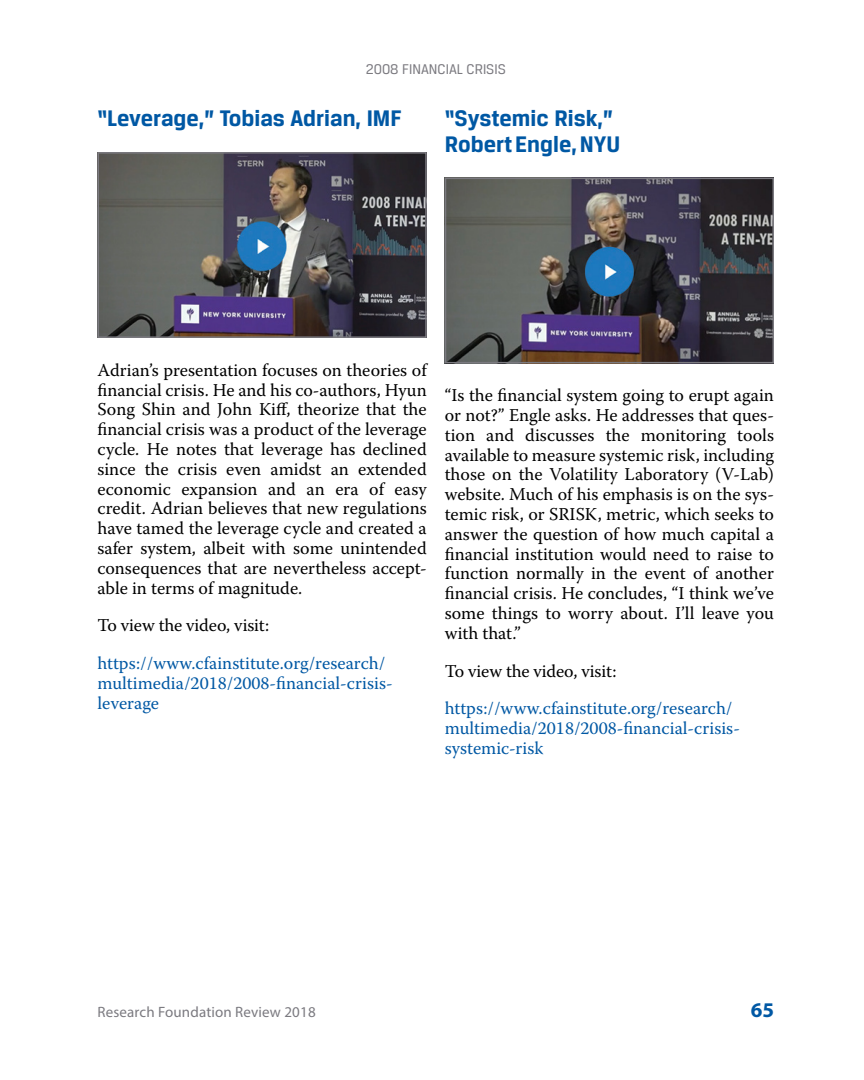
<style>
.page{position:relative;width:864px;height:1080px;background:#fff}
.page>*{position:absolute;margin:0;border:0;box-sizing:border-box;transform-origin:0 0}
.t1{font:700 24px/25.5px "CFA Breuer Text";color:#0058a4}
.t2{font:700 21px "Myriad Pro";color:#0058a4}
.Para{font:18px/19.8px "Warnock Pro";color:#000;text-align:justify}
.Para__left_align{font:18px/19.8px "Warnock Pro";color:#0058a4}
.t3{font:15px "Myriad Pro";letter-spacing:.01em;color:#7b7a80}
.t4{font:15px "CFA Breuer Text";color:#7b7a80}
</style>
<div class="page">
<img style="left:101px;top:155px;width:323px;height:180px">
<div style="left:98px;top:152px;width:329px;height:186px;border:2px solid #7b7a80"></div>
<img style="left:448px;top:181px;width:323px;height:179px">
<div style="left:445px;top:178px;width:329px;height:185px;border:2px solid #7b7a80"></div>
<p class="t4" style="left:366px;top:61px;width:141px">2008 FINANCIAL CRISIS</p>
<h2 class="t1" style="left:98px;top:105px;width:306px">“Leverage,” Tobias Adrian, IMF</h2>
<h2 class="t1" style="left:445px;top:105px;width:177px">“Systemic Risk,”<br>Robert Engle, NYU</h2>
<p class="Para" style="left:98px;top:360px;width:331px">Adrian’s presentation focuses on theories of financial crisis. He and his co-authors, Hyun Song Shin and John Kiff, theorize that the financial crisis was a product of the leverage cycle. He notes that leverage has declined since the crisis even amidst an extended economic expansion and an era of easy credit. Adrian believes that new regulations have tamed the leverage cycle and created a safer system, albeit with some unintended consequences that are nevertheless accept&shy;able in terms of magnitude.</p>
<p class="Para" style="left:98px;top:615px;width:173px">To view the video, visit:</p>
<p class="Para__left_align" style="left:98px;top:653px;width:297px">https://www.cfainstitute.org/research/ multimedia/2018/2008-financial-crisis&shy;leverage</p>
<p class="Para" style="left:445px;top:385px;width:331px">“Is the financial system going to erupt again or not?” Engle asks. He addresses that ques&shy;tion and discusses the monitoring tools available to measure systemic risk, including those on the Volatility Laboratory (V-Lab) website. Much of his emphasis is on the sys&shy;temic risk, or SRISK, metric, which seeks to answer the question of how much capital a financial institution would need to raise to function normally in the event of another financial crisis. He concludes, “I think we’ve some things to worry about. I’ll leave you with that.”</p>
<p class="Para" style="left:445px;top:660px;width:173px">To view the video, visit:</p>
<p class="Para__left_align" style="left:445px;top:698px;width:297px">https://www.cfainstitute.org/research/ multimedia/2018/2008-financial-crisis&shy;systemic-risk</p>
<p class="t3" style="left:98px;top:1003px;width:220px">Research Foundation Review 2018</p>
<p class="t2" style="left:751px;top:996px;width:25px">65</p>
</div>
